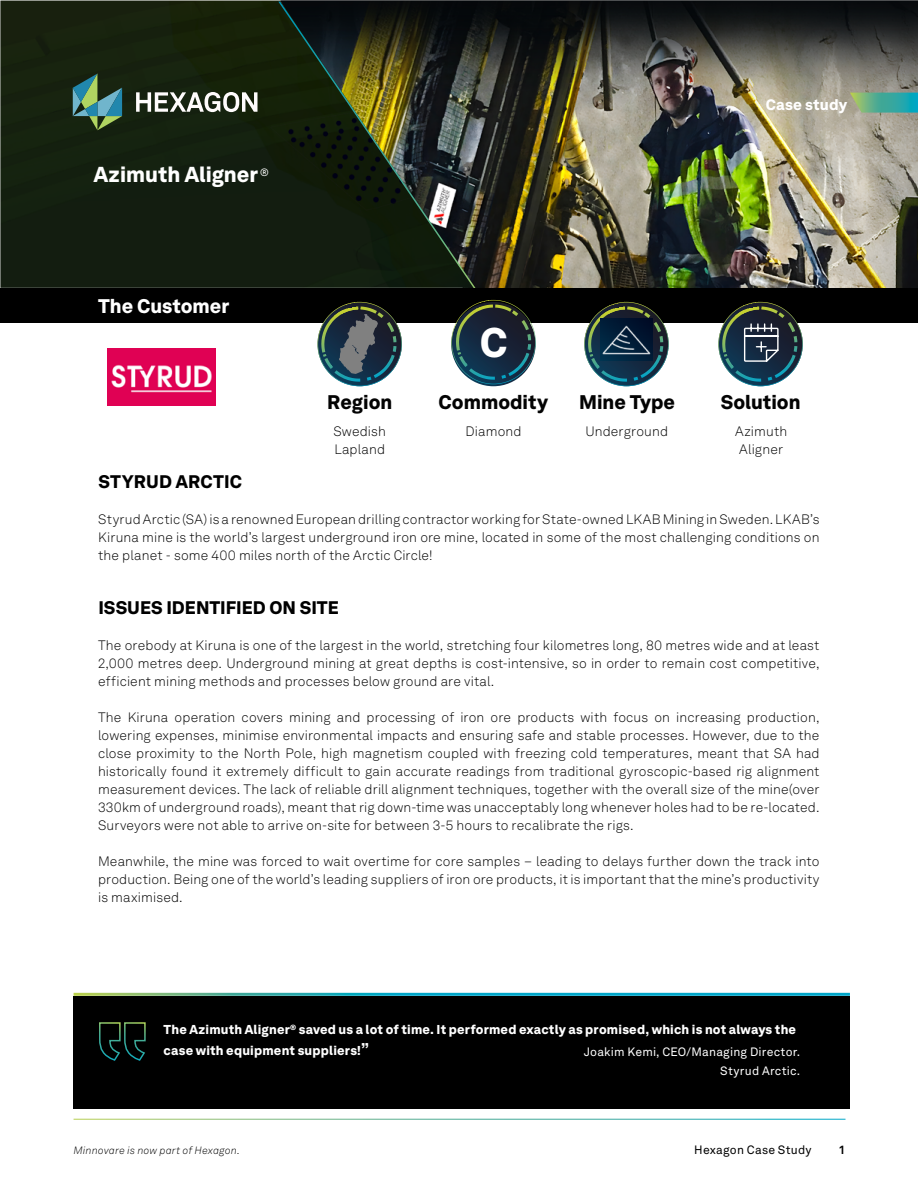
<style>
.page{position:relative;width:918px;height:1188px;background:#fff}
.page>*{position:absolute;margin:0;border:0;box-sizing:border-box;transform-origin:0 0}
.t1{font:900 40.8px "Hexagon Akkurat";color:#fff}
.t2{font:900 21.3px "Hexagon Akkurat";color:#fff}
.t3{font:900 19.5px "Hexagon Akkurat";color:#030303}
.t4{font:900 19.5px "Hexagon Akkurat";color:#fff}
.t5{font:900 18px "Hexagon Akkurat";color:#000}
.t6{font:900 15px "Hexagon Akkurat";letter-spacing:.015em;color:#fff}
.t7{font:300 13.5px/18px "Hexagon Akkurat";letter-spacing:.01em;color:#000;text-align:justify}
.t8{font:900 12.75px/21px "Hexagon Akkurat";letter-spacing:.015em;color:#fff}
.t9{font:12px/19.5px "Hexagon Akkurat";letter-spacing:.015em;color:#fff;text-align:right}
.t10{font:12px "Hexagon Akkurat";letter-spacing:.015em;color:#000}
.t11{font:700 12px "Hexagon Akkurat";color:#000}
.t12{font:italic 300 10.5px "Hexagon Akkurat";letter-spacing:.015em;color:#000}
.s1{font-size:16.5px}
</style>
<div class="page">
<img style="left:474px;top:1px;width:444px;height:287px">
<div style="left:0;top:1px;width:474px;height:287px;background:#142010"></div>
<img style="left:278px;top:2px;width:198px;height:286px">
<svg style="left:136px;top:92px;width:121px;height:20px"></svg>
<svg style="left:73px;top:73px;width:49px;height:57px;background:#406c5b"></svg>
<svg style="left:850px;top:93px;width:68px;height:20px"></svg>
<div style="left:0;top:288px;width:918px;height:34px;background:#000"></div>
<img style="left:451px;top:300px;width:85px;height:84px">
<img style="left:584px;top:302px;width:85px;height:84px">
<div style="left:74px;top:996px;width:776px;height:113px;background:#000"></div>
<svg style="left:99px;top:1022px;width:47px;height:39px"></svg>
<img style="left:601px;top:318px;width:51px;height:42px">
<img style="left:718px;top:302px;width:85px;height:84px">
<img style="left:318px;top:302px;width:84px;height:84px">
<img style="left:108px;top:349px;width:107px;height:56px">
<h2 class="t2" style="left:94px;top:157px;width:176px">Azimuth Aligner <sup>®</sup></h2>
<h3 class="t4" style="left:98px;top:290px;width:133px">The Customer</h3>
<h3 class="t5" style="left:98px;top:467px;width:145px">STYRUD ARCTIC</h3>
<h1 class="t1" style="left:480px;top:310px;width:29px">C</h1>
<p class="t6" style="left:766px;top:92px;width:83px">Case study</p>
<h3 class="t3" style="left:327px;top:386px;width:67px">Region</h3>
<h3 class="t3" style="left:439px;top:386px;width:111px">Commodity</h3>
<h3 class="t3" style="left:579px;top:386px;width:98px">Mine Type</h3>
<h3 class="t3" style="left:721px;top:386px;width:81px">Solution</h3>
<p class="t7" style="left:333px;top:422px;width:54px">Swedish<br>Lapland</p>
<p class="t7" style="left:466px;top:422px;width:57px">Diamond</p>
<p class="t7" style="left:585px;top:422px;width:84px">Underground</p>
<p class="t7" style="left:735px;top:422px;width:53px">Azimuth<br>Aligner</p>
<p class="t7" style="left:98px;top:509px;width:723px">Styrud Arctic (SA) is a renowned European drilling contractor working for State-owned LKAB Mining in Sweden. LKAB’s Kiruna mine is the world’s largest underground iron ore mine, located in some of the most challenging conditions on the planet - some 400 miles north of the Arctic Circle!</p>
<h3 class="t5" style="left:98px;top:593px;width:242px">ISSUES IDENTIFIED ON SITE</h3>
<p class="t7" style="left:98px;top:635px;width:723px">The orebody at Kiruna is one of the largest in the world, stretching four kilometres long, 80 metres wide and at least 2,000 metres deep. Underground mining at great depths is cost-intensive, so in order to remain cost competitive, efficient mining methods and processes below ground are vital.</p>
<p class="t7" style="left:98px;top:707px;width:723px">The Kiruna operation covers mining and processing of iron ore products with focus on increasing production, lowering expenses, minimise environmental impacts and ensuring safe and stable processes. However, due to the close proximity to the North Pole, high magnetism coupled with freezing cold temperatures, meant that SA had historically found it extremely difficult to gain accurate readings from traditional gyroscopic-based rig alignment measurement devices. The lack of reliable drill alignment techniques, together with the overall size of the mine(over 330km of underground roads), meant that rig down-time was unacceptably long whenever holes had to be re-located.<br>Surveyors were not able to arrive on-site for between 3-5 hours to recalibrate the rigs.</p>
<p class="t7" style="left:98px;top:851px;width:723px">Meanwhile, the mine was forced to wait overtime for core samples – leading to delays further down the track into production. Being one of the world’s leading suppliers of iron ore products, it is important that the mine’s productivity is maximised.</p>
<p class="t8" style="left:164px;top:1018px;width:634px">The Azimuth Aligner<sup>®</sup> saved us a lot of time. It performed exactly as promised, which is not always the case with equipment suppliers!<span class="s1">”</span></p>
<p class="t9" style="left:584px;top:1041px;width:218px">Joakim Kemi, CEO/Managing Director.<br>Styrud Arctic.</p>
<p class="t12" style="left:74px;top:1143px;width:168px">Minnovare is now part of Hexagon.</p>
<p class="t10" style="left:694px;top:1141px;width:119px">Hexagon Case Study</p>
<p class="t11" style="left:840px;top:1141px;width:6px">1</p>
</div>
